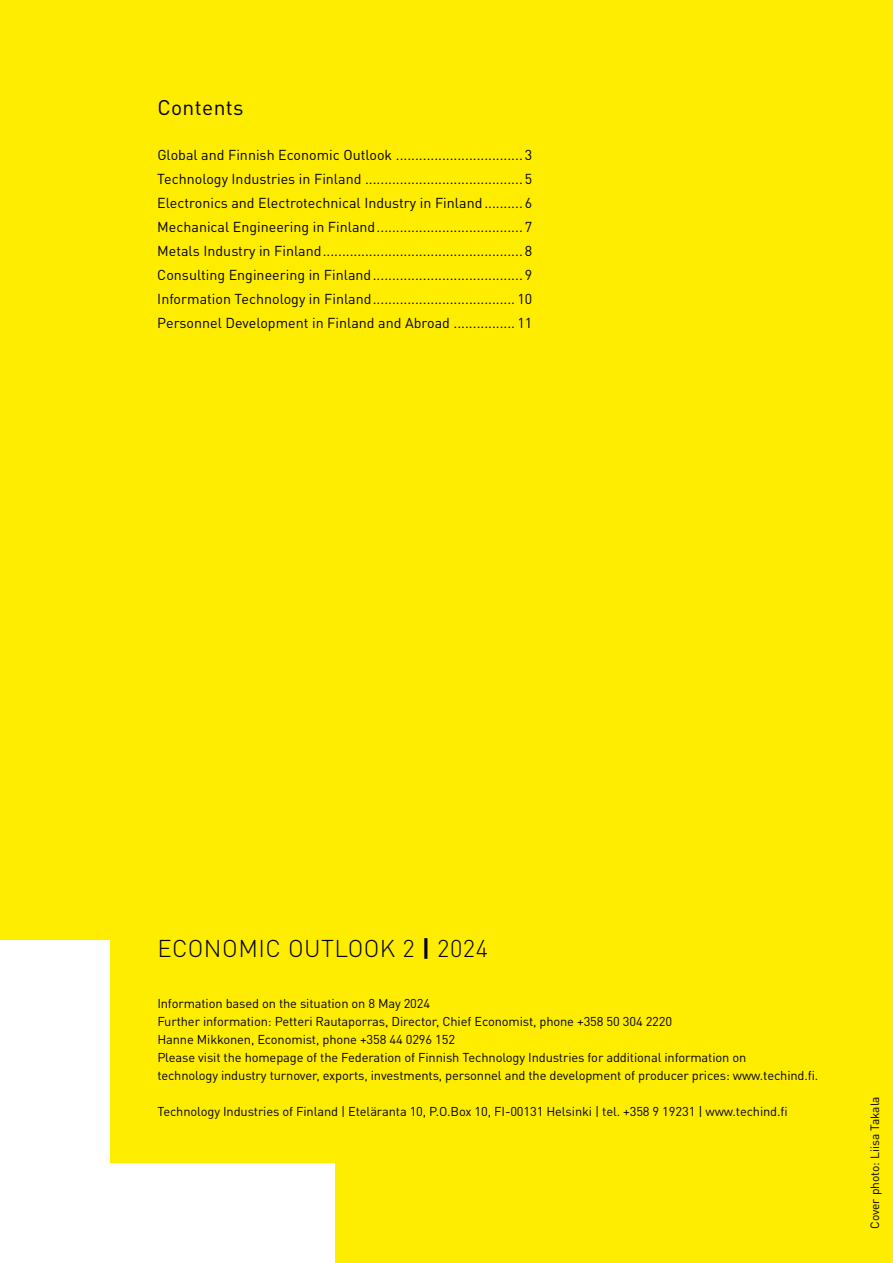
<style>
.page{position:relative;width:893px;height:1263px;background:#ffed00}
.page>*{position:absolute;margin:0;border:0;box-sizing:border-box;transform-origin:0 0}
.t1{font:300 24px "DIN Pro";letter-spacing:.02em;color:#000}
.t2{font:21px "DIN Pro";letter-spacing:.02em;color:#000}
.t3{font:14.25px/24px "DIN Pro";color:#000;text-align:justify}
.t4{font:12.75px/18px "DIN Pro";letter-spacing:-.01em;color:#000}
.t5{font:12px "DIN Pro";color:#000}
.s1{font-weight:700}
</style>
<div class="page">
<div style="left:0;top:1164px;width:335px;height:99px;background:#fff"></div>
<div style="left:0;top:941px;width:109px;height:322px;background:#fff"></div>
<h2 class="t2" style="left:157px;top:91px;width:88px">Contents</h2>
<p class="t3" style="left:157px;top:142px;width:377px">Global and Finnish Economic Outlook ................................. 3<br>Technology Industries in Finland ......................................... 5<br>Electronics and Electrotechnical Industry in Finland.......... 6<br>Mechanical Engineering in Finland...................................... 7<br>Metals Industry in Finland.................................................... 8<br>Consulting Engineering in Finland....................................... 9<br>Information Technology in Finland..................................... 10<br>Personnel Development in Finland and Abroad ................ 11</p>
<h1 class="t1" style="left:157px;top:930px;width:332px">ECONOMIC OUTLOOK 2 <span class="s1">|</span> 2024</h1>
<p class="t4" style="left:157px;top:994px;width:662px">Information based on the situation on 8 May 2024<br>Further information: Petteri Rautaporras, Director, Chief Economist, phone +358 50 304 2220<br>Hanne Mikkonen, Economist, phone +358 44 0296 152<br>Please visit the homepage of the Federation of Finnish Technology Industries for additional information on<br>technology industry turnover, exports, investments, personnel and the development of producer prices: www.techind.fi.</p>
<p class="t4" style="left:157px;top:1102px;width:632px">Technology Industries of Finland | Eteläranta 10, P.O.Box 10, FI-00131 Helsinki | tel. +358 9 19231 | www.techind.fi</p>
<p class="t5" style="left:866px;top:1229px;width:134px;rotate:-90deg">Cover photo: Liisa Takala</p>
</div>
